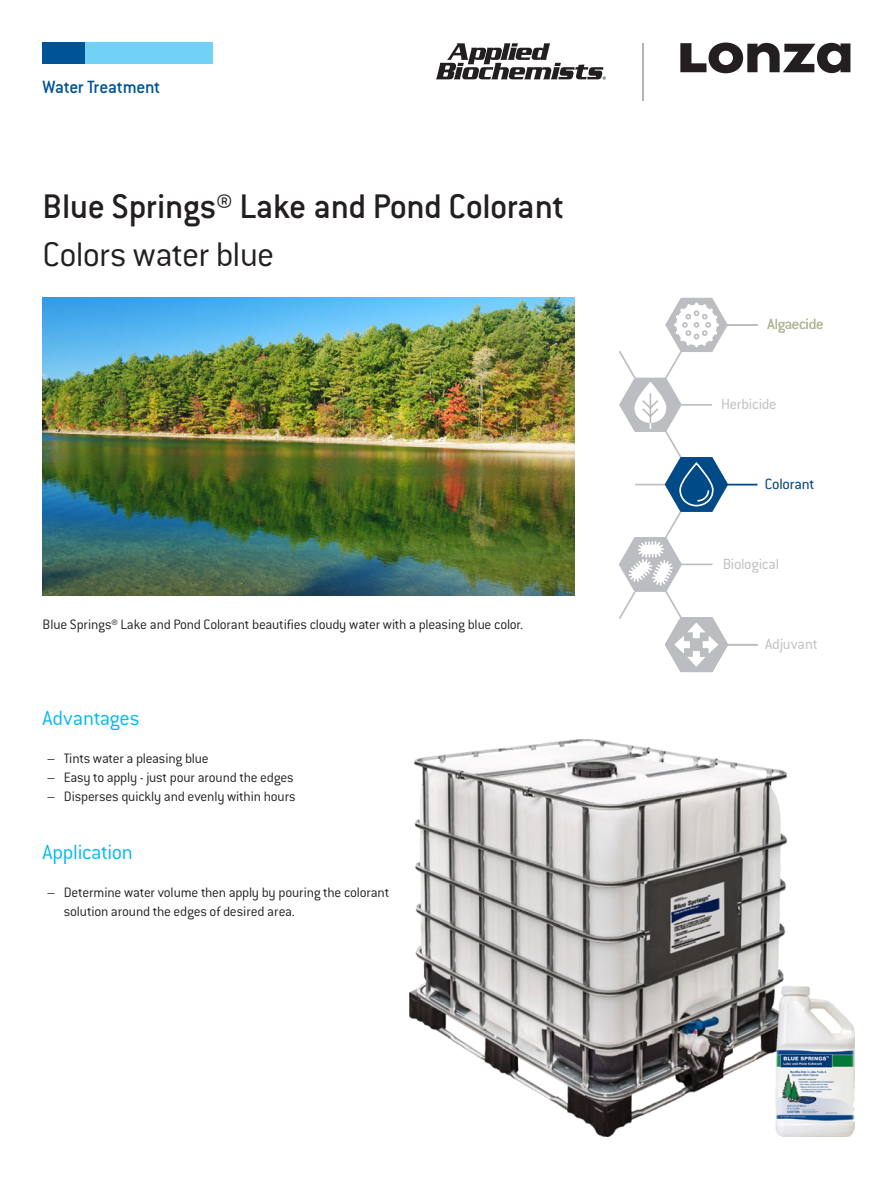
<style>
.page{position:relative;width:893px;height:1191px;background:#fff}
.page>*{position:absolute;margin:0;border:0;box-sizing:border-box;transform-origin:0 0}
.Heading_25pt{font:500 37.5px/47.8px "Conduit ITC Std";letter-spacing:-.015em;color:#231f20}
.Title_15pt{font:300 22.5px "Conduit ITC Std";letter-spacing:-.015em;color:#00baf1}
.t1{font:500 19.5px "Conduit ITC Std";letter-spacing:-.02em;color:#005495}
.t2{font:300 16.2px "Conduit ITC Std";letter-spacing:-.015em;color:#bcbdc0}
.t3{font:300 16.2px "Conduit ITC Std";letter-spacing:-.015em;color:#81980d}
.t4{font:300 16.2px "Conduit ITC Std";letter-spacing:-.015em;color:#004a87}
.Body_Copy_Conduit_1{font:300 15px/19.2px "Conduit ITC Std";letter-spacing:-.015em;color:#231f20}
.s1{font-weight:300}
</style>
<div class="page">
<img style="left:43px;top:298px;width:531px;height:297px">
<svg style="left:680px;top:43px;width:170px;height:30px"></svg>
<div style="left:85px;top:43px;width:128px;height:21px;background:#72d1f6"></div>
<div style="left:43px;top:43px;width:42px;height:21px;background:#005495"></div>
<hr style="left:643px;top:43px;width:1px;height:58px;background:#b2b3b7">
<svg style="left:436px;top:43px;width:170px;height:37px"></svg>
<svg style="left:619px;top:298px;width:139px;height:374px"></svg>
<hr style="left:727px;top:484px;width:30px;height:1px;background:#004a87">
<img style="left:409px;top:739px;width:445px;height:397px">
<p class="t1" style="left:43px;top:75px;width:119px">Water Treatment</p>
<p class="Heading_25pt" style="left:43px;top:181px;width:523px">Blue Springs® Lake and Pond Colorant<br><span class="s1">Colors water blue</span></p>
<p class="Body_Copy_Conduit_1" style="left:43px;top:614px;width:482px">Blue Springs® Lake and Pond Colorant beautifies cloudy water with a pleasing blue color.</p>
<p class="Title_15pt" style="left:43px;top:704px;width:99px">Advantages</p>
<p class="Body_Copy_Conduit_1" style="left:47px;top:748px;width:163px">– Tints water a pleasing blue</p>
<p class="Body_Copy_Conduit_1" style="left:47px;top:767px;width:248px">– Easy to apply - just pour around the edges</p>
<p class="Body_Copy_Conduit_1" style="left:47px;top:786px;width:251px">– Disperses quickly and evenly within hours</p>
<p class="Title_15pt" style="left:43px;top:838px;width:92px">Application</p>
<p class="Body_Copy_Conduit_1" style="left:64px;top:882px;width:327px;text-indent:-17px">– Determine water volume then apply by pouring the colorant solution around the edges of desired area.</p>
<p class="t3" style="left:767px;top:314px;width:58px">Algaecide</p>
<p class="t2" style="left:721px;top:394px;width:57px">Herbicide</p>
<p class="t4" style="left:765px;top:474px;width:51px">Colorant</p>
<p class="t2" style="left:723px;top:554px;width:58px">Biological</p>
<p class="t2" style="left:765px;top:634px;width:54px">Adjuvant</p>
</div>
